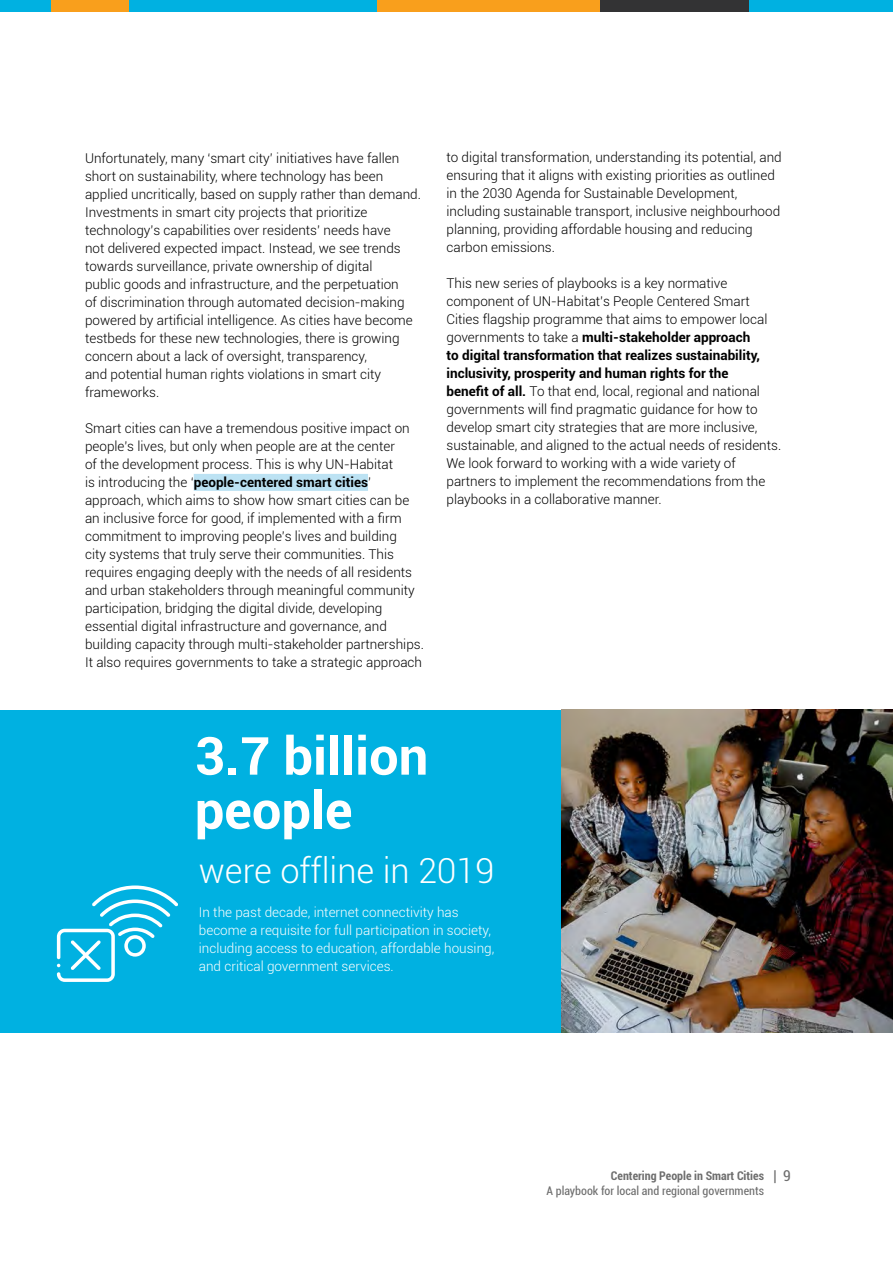
<style>
.page{position:relative;width:893px;height:1263px;background:#fff}
.page>*{position:absolute;margin:0;border:0;box-sizing:border-box;transform-origin:0 0}
.t1{font:700 52.5px/54px "Roboto";color:#fff}
.t2{font:300 34.5px "Roboto";color:#fff}
.t3{font:300 13.5px/18px "Roboto";color:#000}
.t4{font:300 13.5px/18px "Roboto";color:#fff}
.t5{font:condensed 12px/14.4px "Roboto";color:#6e6e6e}
.s1{font-weight:700}
.s2{font-size:15px}
</style>
<div class="page">
<div style="left:194px;top:474px;width:174px;height:17px;background:#bce2f3"></div>
<div style="left:0;top:710px;width:561px;height:322px;background:#00b1e1"></div>
<img style="left:561px;top:710px;width:332px;height:322px">
<svg style="left:57px;top:885px;width:121px;height:97px"></svg>
<div style="left:0;top:0;width:893px;height:12px;background:#f99f1c"></div>
<div style="left:710px;top:0;width:183px;height:12px;background:#00b1e1"></div>
<div style="left:0;top:0;width:51px;height:12px;background:#00b1e1"></div>
<div style="left:129px;top:0;width:247px;height:12px;background:#00b1e1"></div>
<div style="left:600px;top:0;width:148px;height:12px;background:#333334"></div>
<p class="t3" style="left:85px;top:148px;width:337px">Unfortunately, many ‘smart city’ initiatives have fallen short on sustainability, where technology has been applied uncritically, based on supply rather than demand.<br>Investments in smart city projects that prioritize technology’s capabilities over residents’ needs have<br>not delivered expected impact. Instead, we see trends towards surveillance, private ownership of digital<br>public goods and infrastructure, and the perpetuation<br>of discrimination through automated decision-making powered by artificial intelligence. As cities have become testbeds for these new technologies, there is growing concern about a lack of oversight, transparency,<br>and potential human rights violations in smart city frameworks.</p>
<p class="t3" style="left:85px;top:418px;width:340px">Smart cities can have a tremendous positive impact on people’s lives, but only when people are at the center<br>of the development process. This is why UN-Habitat<br>is introducing the ‘<span class="s1">people-centered smart cities</span>’ approach, which aims to show how smart cities can be an inclusive force for good, if implemented with a firm commitment to improving people’s lives and building<br>city systems that truly serve their communities. This requires engaging deeply with the needs of all residents and urban stakeholders through meaningful community participation, bridging the digital divide, developing essential digital infrastructure and governance, and building capacity through multi-stakeholder partnerships.<br>It also requires governments to take a strategic approach</p>
<p class="t3" style="left:446px;top:148px;width:337px">to digital transformation, understanding its potential, and ensuring that it aligns with existing priorities as outlined in the 2030 Agenda for Sustainable Development, including sustainable transport, inclusive neighbourhood planning, providing affordable housing and reducing carbon emissions.</p>
<p class="t3" style="left:446px;top:274px;width:336px">This new series of playbooks is a key normative component of UN-Habitat’s People Centered Smart Cities flagship programme that aims to empower local governments to take a <span class="s1">multi-stakeholder approach<br>to digital transformation that realizes sustainability, inclusivity, prosperity and human rights for the<br>benefit of all.</span> To that end, local, regional and national governments will find pragmatic guidance for how to develop smart city strategies that are more inclusive, sustainable, and aligned to the actual needs of residents.<br>We look forward to working with a wide variety of partners to implement the recommendations from the playbooks in a collaborative manner.</p>
<h1 class="t1" style="left:195px;top:727px;width:235px">3.7 billion people</h1>
<h2 class="t2" style="left:199px;top:846px;width:297px">were offline in 2019</h2>
<p class="t4" style="left:199px;top:903px;width:297px">In the past decade, internet connectivity has become a requisite for full participation in society, including access to education, affordable housing, and critical government services.</p>
<p class="t5" style="left:546px;top:1168px;width:246px;text-indent:64px"><span class="s1">Centering People in Smart Cities</span> <span class="s2">| 9<br></span>A playbook for local and regional governments</p>
</div>
